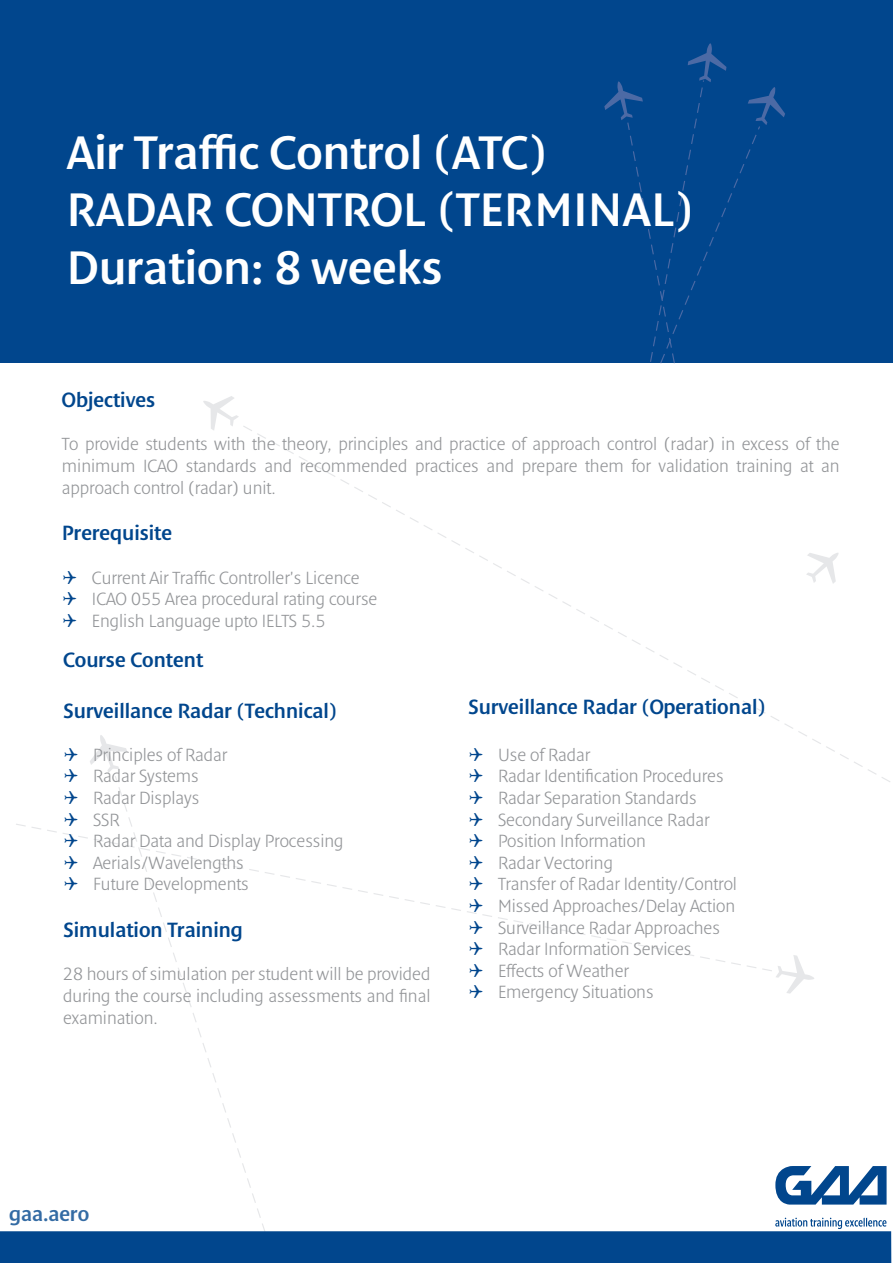
<style>
.page{position:relative;width:893px;height:1263px;background:#fff}
.page>*{position:absolute;margin:0;border:0;box-sizing:border-box;transform-origin:0 0}
.t1{font:600 47.85px/57.4px "Denda New";color:#fff}
.t2{font:600 21px "Denda New";color:#01468d}
.t3{font:300 18px/21.6px "Denda New";color:#939598}
</style>
<div class="page">
<div style="left:0;top:0;width:893px;height:362px;background:#01468d"></div>
<svg style="left:203px;top:396px;width:36px;height:34px"></svg>
<svg style="left:776px;top:955px;width:38px;height:39px"></svg>
<svg style="left:16px;top:824px;width:756px;height:147px"></svg>
<svg style="left:243px;top:426px;width:647px;height:356px"></svg>
<svg style="left:90px;top:735px;width:37px;height:38px"></svg>
<svg style="left:114px;top:774px;width:163px;height:457px"></svg>
<svg style="left:604px;top:43px;width:181px;height:321px"></svg>
<div style="left:0;top:1231px;width:891px;height:32px;background:#01468d"></div>
<svg style="left:775px;top:1166px;width:112px;height:38px"></svg>
<svg style="left:775px;top:1218px;width:111px;height:11px"></svg>
<svg style="left:65px;top:824px;width:12px;height:1px"></svg>
<svg style="left:65px;top:834px;width:12px;height:13px"></svg>
<svg style="left:65px;top:855px;width:12px;height:14px"></svg>
<svg style="left:65px;top:877px;width:12px;height:13px"></svg>
<svg style="left:470px;top:747px;width:12px;height:14px"></svg>
<svg style="left:470px;top:769px;width:12px;height:13px"></svg>
<svg style="left:470px;top:824px;width:12px;height:1px"></svg>
<svg style="left:470px;top:834px;width:12px;height:13px"></svg>
<svg style="left:470px;top:855px;width:12px;height:14px"></svg>
<svg style="left:470px;top:877px;width:12px;height:13px"></svg>
<svg style="left:470px;top:899px;width:12px;height:13px"></svg>
<svg style="left:470px;top:920px;width:12px;height:13px"></svg>
<svg style="left:470px;top:942px;width:12px;height:13px"></svg>
<svg style="left:470px;top:963px;width:12px;height:8px"></svg>
<h1 class="t1" style="left:67px;top:124px;width:629px">Air Traffic Control (ATC)<br>RADAR CONTROL (TERMINAL)<br>Duration: 8 weeks</h1>
<p class="t2" style="left:62px;top:389px;width:95px">Objectives</p>
<p class="t3" style="left:62px;top:434px;width:779px;text-align:justify">To provide students with the theory, principles and practice of approach control (radar) in excess of the minimum ICAO standards and recommended practices and prepare them for validation training at an approach control (radar) unit.</p>
<p class="t2" style="left:62px;top:522px;width:112px">Prerequisite</p>
<p class="t3" style="left:92px;top:567px;width:287px">Current Air Traffic Controller's Licence<br>ICAO 055 Area procedural rating course<br>English Language upto IELTS 5.5</p>
<p class="t2" style="left:63px;top:649px;width:142px">Course Content</p>
<p class="t2" style="left:63px;top:699px;width:276px">Surveillance Radar (Technical)</p>
<p class="t3" style="left:93px;top:744px;width:252px">Principles of Radar<br>Radar Systems<br>Radar Displays<br>SSR<br>Radar Data and Display Processing<br>Aerials/Wavelengths<br>Future Developments</p>
<p class="t2" style="left:63px;top:919px;width:181px">Simulation Training</p>
<p class="t3" style="left:63px;top:964px;width:369px;text-align:justify">28 hours of simulation per student will be provided during the course including assessments and final examination.</p>
<p class="t2" style="left:468px;top:695px;width:299px">Surveillance Radar (Operational)</p>
<p class="t3" style="left:498px;top:744px;width:241px">Use of Radar<br>Radar Identification Procedures<br>Radar Separation Standards<br>Secondary Surveillance Radar<br>Position Information<br>Radar Vectoring<br>Transfer of Radar Identity/Control<br>Missed Approaches/Delay Action<br>Surveillance Radar Approaches<br>Radar Information Services<br>Effects of Weather<br>Emergency Situations</p>
<p class="t2" style="left:9px;top:1202px;width:82px">gaa.aero</p>
</div>
